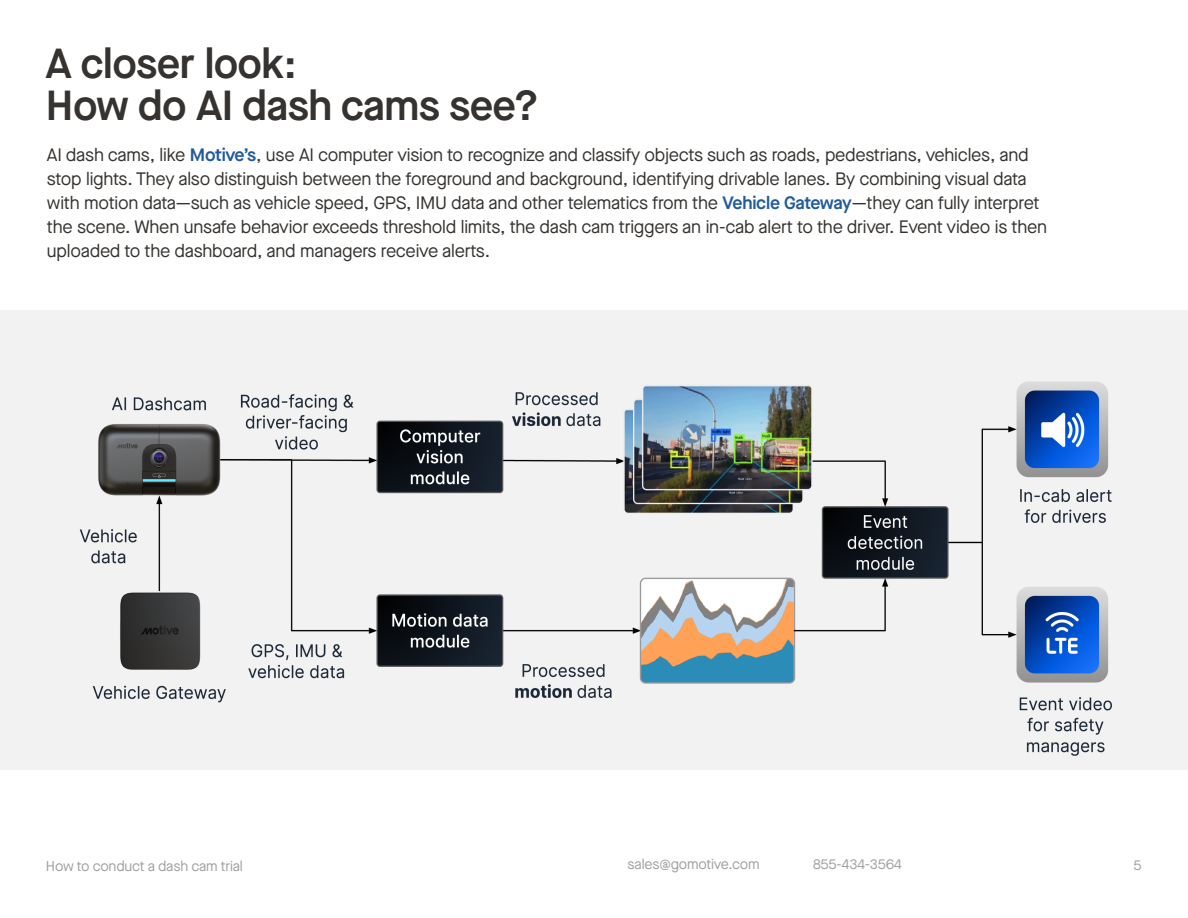
<style>
.page{position:relative;width:1188px;height:918px;background:#fff}
.page>*{position:absolute;margin:0;border:0;box-sizing:border-box;transform-origin:0 0}
.Header_2{font:600 42px/42px "Maison Neue";letter-spacing:-.01em;color:#35322f}
.Body_for_Print{font:18px/24px "Maison Neue";letter-spacing:-.01em;color:#35322f}
.Footer__Contact{font:14.25px "Maison Neue";letter-spacing:-.01em;color:#a19e9e}
.s1{font-weight:600;color:#225b9c}
</style>
<div class="page">
<img style="left:0;top:310px;width:1188px;height:460px">
<p class="Header_2" style="left:46px;top:42px;width:495px">A closer look:<br>How do AI dash cams see?</p>
<p class="Body_for_Print" style="left:47px;top:142px;width:1002px">AI dash cams, like <span class="s1">Motive’s</span>, use AI computer vision to recognize and classify objects such as roads, pedestrians, vehicles, and stop lights. They also distinguish between the foreground and background, identifying drivable lanes. By combining visual data with motion data—such as vehicle speed, GPS, IMU data and other telematics from the <span class="s1">Vehicle Gateway</span>—they can fully interpret the scene. When unsafe behavior exceeds threshold limits, the dash cam triggers an in-cab alert to the driver. Event video is then uploaded to the dashboard, and managers receive alerts.</p>
<p class="Footer__Contact" style="left:46px;top:857px;width:198px">How to conduct a dash cam trial</p>
<p class="Footer__Contact" style="left:628px;top:855px;width:133px">sales@gomotive.com</p>
<p class="Footer__Contact" style="left:813px;top:855px;width:90px">855-434-3564</p>
<p class="Footer__Contact" style="left:1133px;top:856px;width:10px">5</p>
</div>
